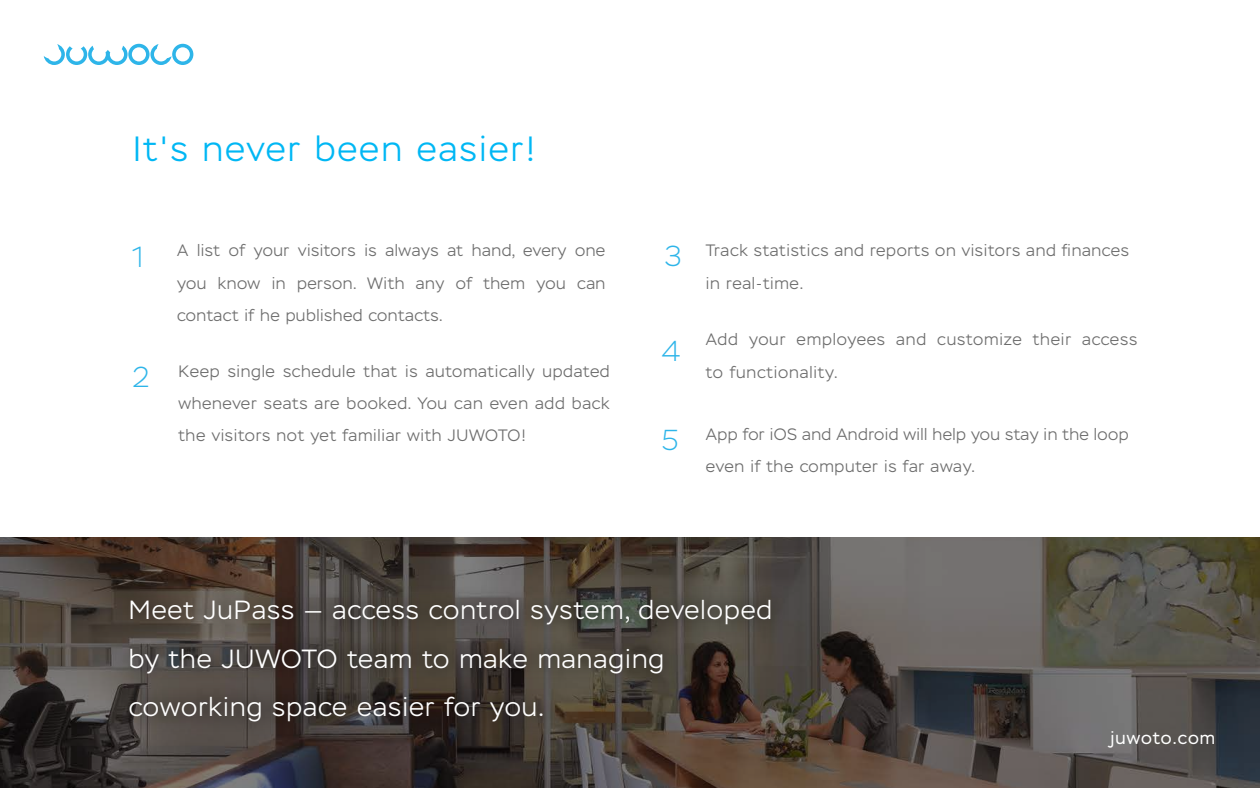
<style>
.page{position:relative;width:1260px;height:788px;background:#fff}
.page>*{position:absolute;margin:0;border:0;box-sizing:border-box;transform-origin:0 0}
.t1{font:300 35px "Stem";letter-spacing:.06em;color:#00b7f4}
.t2{font:200 28.79px "Stem";color:#2eb5e9}
.t3{font:300 26.25px/48.1px "Stem";letter-spacing:.04em;color:#fff}
.t4{font:17.5px "Stem";letter-spacing:.06em;color:#fff}
.t5{font:300 16.45px/32.1px "Stem";letter-spacing:.04em;color:#6d6d6d}
</style>
<div class="page">
<svg style="left:0;top:537px;width:1260px;height:251px;background:#504a44"></svg>
<img style="left:103px;top:571px;width:891px;height:186px">
<svg style="left:44px;top:44px;width:149px;height:21px"></svg>
<h1 class="t1" style="left:133px;top:129px;width:405px">It's never been easier!</h1>
<h2 class="t2" style="left:132px;top:241px;width:13px">1</h2>
<h2 class="t2" style="left:132px;top:361px;width:18px">2</h2>
<p class="t5" style="left:177px;top:235px;width:430px;text-align:justify">A list of your visitors is always at hand, every one you know in person. With any of them you can contact if he published contacts.</p>
<p class="t5" style="left:178px;top:355px;width:433px;text-align:justify">Keep single schedule that is automatically updated whenever seats are booked. You can even add back the visitors not yet familiar with JUWOTO!</p>
<h2 class="t2" style="left:665px;top:240px;width:18px">3</h2>
<h2 class="t2" style="left:662px;top:335px;width:20px">4</h2>
<h2 class="t2" style="left:662px;top:424px;width:18px">5</h2>
<p class="t5" style="left:706px;top:235px;width:425px">Track statistics and reports on visitors and finances in real-time.</p>
<p class="t5" style="left:706px;top:324px;width:433px">Add your employees and customize their access to functionality.</p>
<p class="t5" style="left:706px;top:418px;width:424px">App for iOS and Android will help you stay in the loop even if the computer is far away.</p>
<h3 class="t3" style="left:129px;top:586px;width:645px">Meet JuPass — access control system, developed by the JUWOTO team to make managing coworking space easier for you.</h3>
<p class="t4" style="left:1110px;top:727px;width:106px">juwoto.com</p>
</div>
